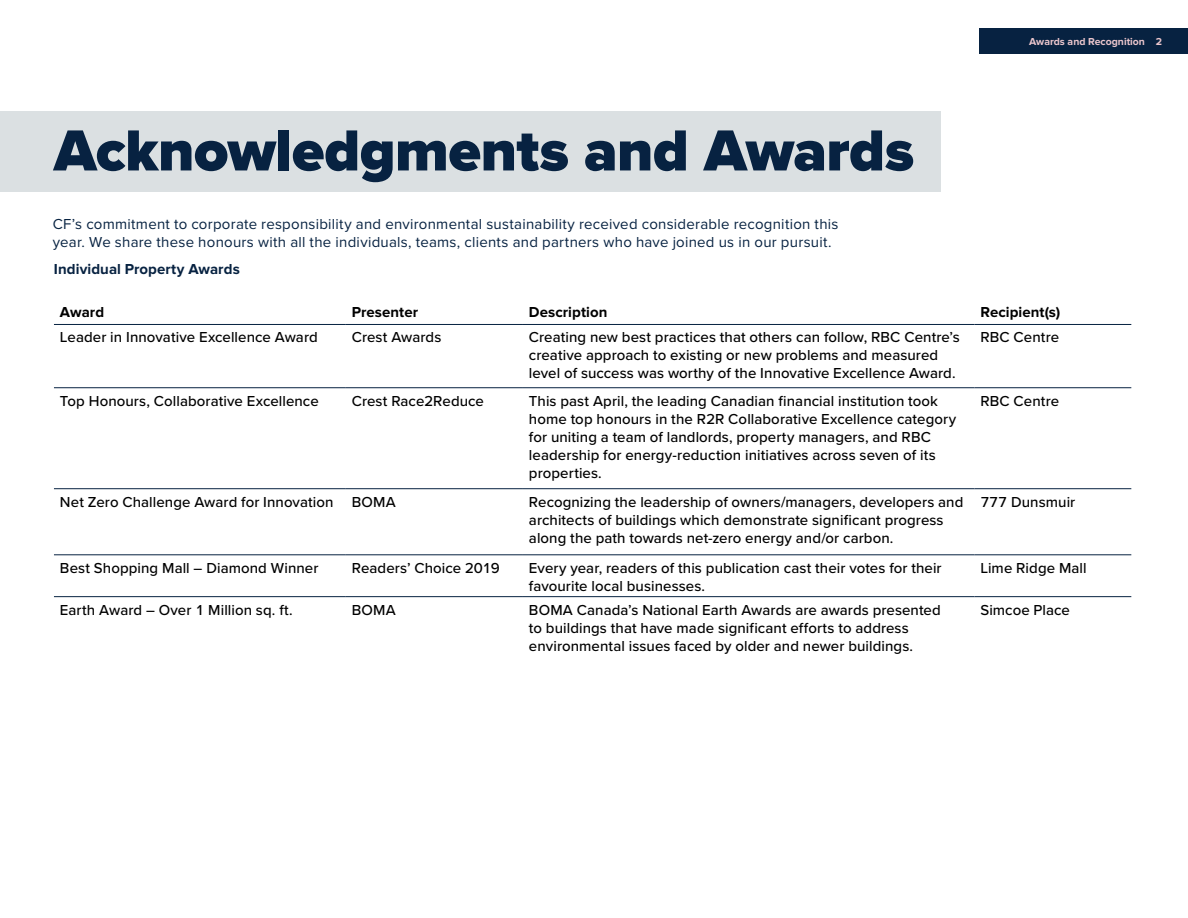
<style>
.page{position:relative;width:1188px;height:918px;background:#fff}
.page>*{position:absolute;margin:0;border:0;box-sizing:border-box;transform-origin:0 0}
.t1{font:900 60px "Proxima Nova";letter-spacing:-.01em;color:#072241}
.t2{font:500 15px/18px "Proxima Nova";letter-spacing:.005em;color:#000}
.t3{font:15px/18px "Proxima Nova";letter-spacing:.015em;color:#072241}
.t4{font:700 15px "Proxima Nova";letter-spacing:.005em;color:#000}
.t5{font:700 15px "Proxima Nova";letter-spacing:.005em;color:#072241}
.t6{font:700 10.5px "Proxima Nova";color:#ebc6cd}
</style>
<div class="page">
<div style="left:980px;top:28px;width:208px;height:26px;background:#072241"></div>
<div style="left:0;top:111px;width:941px;height:81px;background:#dbe0e2"></div>
<hr style="left:54px;top:324px;width:292px;height:1px;background:#072241">
<hr style="left:346px;top:324px;width:177px;height:1px;background:#072241">
<hr style="left:523px;top:324px;width:451px;height:1px;background:#072241">
<hr style="left:974px;top:324px;width:157px;height:1px;background:#072241">
<hr style="left:54px;top:387px;width:292px;height:1px;background:#072241">
<hr style="left:346px;top:387px;width:177px;height:1px;background:#072241">
<hr style="left:523px;top:387px;width:451px;height:1px;background:#072241">
<hr style="left:974px;top:387px;width:157px;height:1px;background:#072241">
<hr style="left:54px;top:488px;width:292px;height:1px;background:#072241">
<hr style="left:346px;top:488px;width:177px;height:1px;background:#072241">
<hr style="left:523px;top:488px;width:451px;height:1px;background:#072241">
<hr style="left:974px;top:488px;width:157px;height:1px;background:#072241">
<hr style="left:54px;top:555px;width:292px;height:1px;background:#072241">
<hr style="left:346px;top:555px;width:177px;height:1px;background:#072241">
<hr style="left:523px;top:555px;width:451px;height:1px;background:#072241">
<hr style="left:974px;top:555px;width:157px;height:1px;background:#072241">
<hr style="left:54px;top:596px;width:292px;height:1px;background:#072241">
<hr style="left:346px;top:596px;width:177px;height:1px;background:#072241">
<hr style="left:523px;top:596px;width:451px;height:1px;background:#072241">
<hr style="left:974px;top:596px;width:157px;height:1px;background:#072241">
<p class="t6" style="left:1029px;top:35px;width:134px">Awards and Recognition 2</p>
<h1 class="t1" style="left:54px;top:106px;width:862px">Acknowledgments and Awards</h1>
<p class="t3" style="left:53px;top:215px;width:787px">CF’s commitment to corporate responsibility and environmental sustainability received considerable recognition this year. We share these honours with all the individuals, teams, clients and partners who have joined us in our pursuit.</p>
<p class="t5" style="left:54px;top:261px;width:187px">Individual Property Awards</p>
<p class="t4" style="left:60px;top:304px;width:46px">Award</p>
<p class="t4" style="left:352px;top:304px;width:68px">Presenter</p>
<p class="t4" style="left:529px;top:304px;width:80px">Description</p>
<p class="t4" style="left:980px;top:304px;width:81px">Recipient(s)</p>
<p class="t2" style="left:60px;top:328px;width:259px">Leader in Innovative Excellence Award</p>
<p class="t2" style="left:352px;top:328px;width:91px">Crest Awards</p>
<p class="t2" style="left:529px;top:328px;width:432px">Creating new best practices that others can follow, RBC Centre’s creative approach to existing or new problems and measured level of success was worthy of the Innovative Excellence Award.</p>
<p class="t2" style="left:980px;top:328px;width:80px">RBC Centre</p>
<p class="t2" style="left:60px;top:391px;width:260px">Top Honours, Collaborative Excellence</p>
<p class="t2" style="left:352px;top:391px;width:134px">Crest Race2Reduce</p>
<p class="t2" style="left:529px;top:391px;width:429px">This past April, the leading Canadian financial institution took home top honours in the R2R Collaborative Excellence category for uniting a team of landlords, property managers, and RBC leadership for energy-reduction initiatives across seven of its properties.</p>
<p class="t2" style="left:980px;top:391px;width:80px">RBC Centre</p>
<p class="t2" style="left:60px;top:492px;width:337px">Net Zero Challenge Award for Innovation BOMA</p>
<p class="t2" style="left:529px;top:492px;width:436px">Recognizing the leadership of owners/managers, developers and architects of buildings which demonstrate significant progress along the path towards net-zero energy and/or carbon.</p>
<p class="t2" style="left:980px;top:492px;width:96px">777 Dunsmuir</p>
<p class="t2" style="left:60px;top:558px;width:260px">Best Shopping Mall – Diamond Winner</p>
<p class="t2" style="left:352px;top:558px;width:149px">Readers’ Choice 2019</p>
<p class="t2" style="left:529px;top:558px;width:414px">Every year, readers of this publication cast their votes for their favourite local businesses.</p>
<p class="t2" style="left:980px;top:558px;width:108px">Lime Ridge Mall</p>
<p class="t2" style="left:60px;top:600px;width:234px">Earth Award – Over 1 Million sq. ft.</p>
<p class="t2" style="left:352px;top:600px;width:45px">BOMA</p>
<p class="t2" style="left:529px;top:600px;width:413px">BOMA Canada’s National Earth Awards are awards presented to buildings that have made significant efforts to address environmental issues faced by older and newer buildings.</p>
<p class="t2" style="left:980px;top:600px;width:91px">Simcoe Place</p>
</div>
